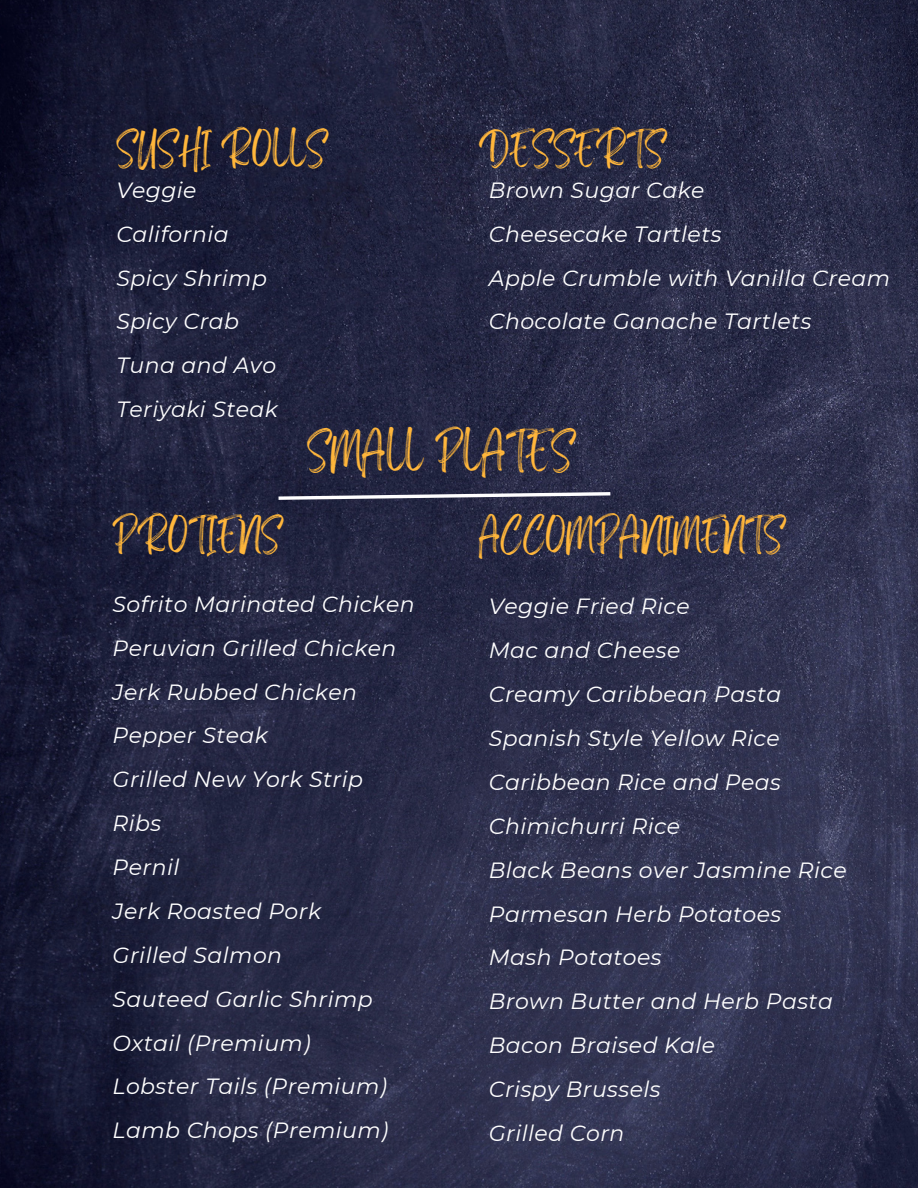
<style>
.page{position:relative;width:918px;height:1188px;background:#fff}
.page>*{position:absolute;margin:0;border:0;box-sizing:border-box;transform-origin:0 0}
.t1{font:28.65px "Brightwall";color:#ffb63b}
.t2{font:25.65px "Brightwall";color:#ffb63b}
.t3{font:italic 22.05px/43.8px "Montserrat";letter-spacing:.02em;color:#fff}
</style>
<div class="page">
<img style="left:0;top:0;width:918px;height:1188px">
<svg style="left:275px;top:490px;width:339px;height:12px"></svg>
<p class="t2" style="left:116px;top:141px;width:213px">SUSHI ROLLS</p>
<p class="t2" style="left:479px;top:141px;width:189px">DESSERTS</p>
<p class="t3" style="left:116px;top:168px;width:163px">Veggie<br>California<br>Spicy Shrimp<br>Spicy Crab<br>Tuna and Avo<br>Teriyaki Steak</p>
<p class="t1" style="left:307px;top:442px;width:269px">SMALL PLATES</p>
<p class="t2" style="left:113px;top:527px;width:171px">PROTIENS</p>
<p class="t3" style="left:113px;top:582px;width:303px">Sofrito Marinated Chicken<br>Peruvian Grilled Chicken<br>Jerk Rubbed Chicken<br>Pepper Steak<br>Grilled New York Strip<br>Ribs<br>Pernil<br>Jerk Roasted Pork<br>Grilled Salmon<br>Sauteed Garlic Shrimp<br>Oxtail (Premium)<br>Lobster Tails (Premium)<br>Lamb Chops (Premium)</p>
<p class="t3" style="left:489px;top:168px;width:403px">Brown Sugar Cake<br>Cheesecake Tartlets<br>Apple Crumble with Vanilla Cream<br>Chocolate Ganache Tartlets</p>
<p class="t2" style="left:479px;top:527px;width:308px">ACCOMPANIMENTS</p>
<p class="t3" style="left:489px;top:585px;width:359px">Veggie Fried Rice<br>Mac and Cheese<br>Creamy Caribbean Pasta<br>Spanish Style Yellow Rice<br>Caribbean Rice and Peas<br>Chimichurri Rice<br>Black Beans over Jasmine Rice<br>Parmesan Herb Potatoes<br>Mash Potatoes<br>Brown Butter and Herb Pasta<br>Bacon Braised Kale<br>Crispy Brussels<br>Grilled Corn</p>
</div>
